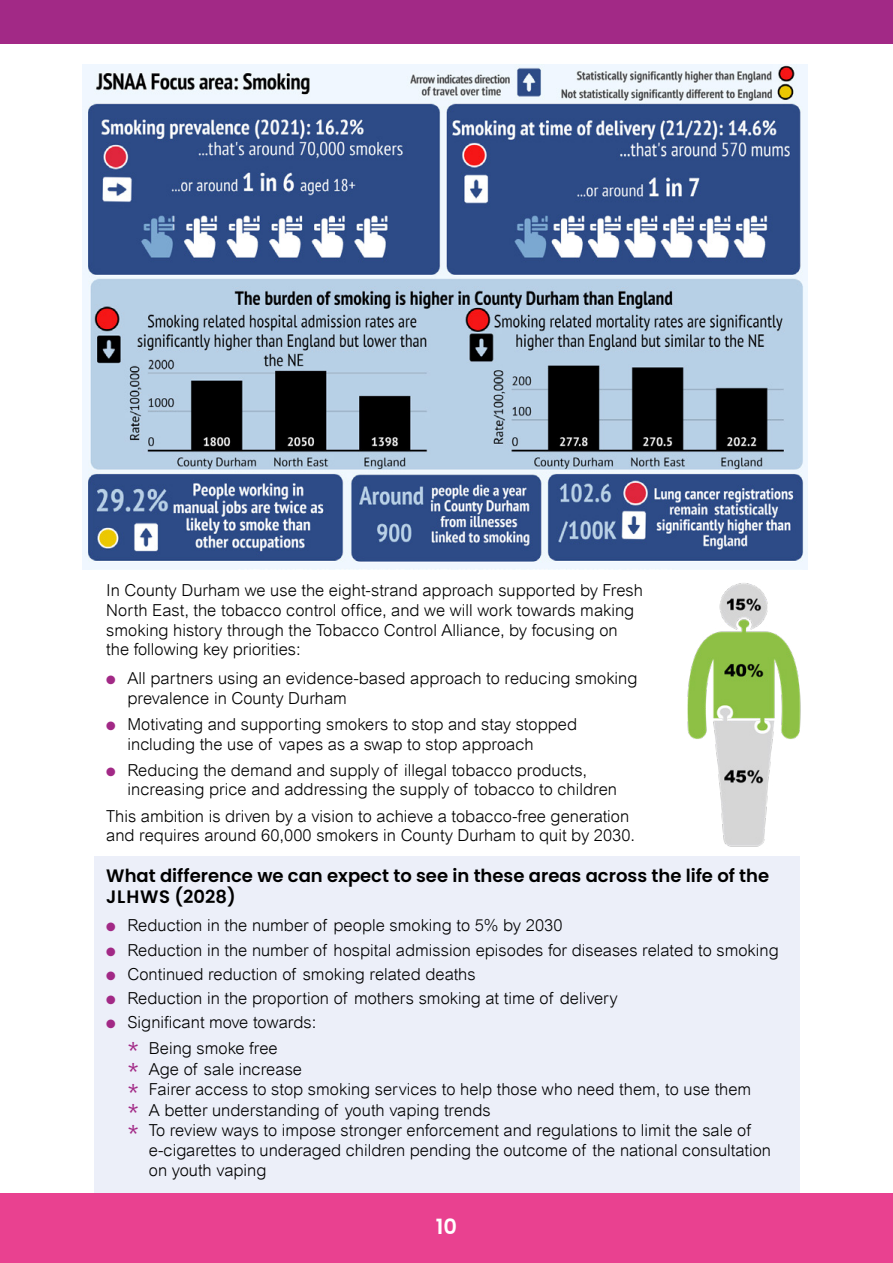
<style>
.page{position:relative;width:893px;height:1263px;background:#fff}
.page>*{position:absolute;margin:0;border:0;box-sizing:border-box;transform-origin:0 0}
.t1{font:600 21px "Poppins";color:#fff}
.t2{font:600 18px/21.6px "Poppins";color:#000}
.Para_body_text_11pt{font:300 16.5px/19.8px "Arial";color:#000}
.s1{color:#a22986}
.s2{font-size:30px;color:#a22986}
</style>
<div class="page">
<div style="left:0;top:0;width:893px;height:44px;background:#a22986"></div>
<div style="left:0;top:1193px;width:893px;height:70px;background:#e94190"></div>
<div style="left:94px;top:856px;width:706px;height:337px;background:#eceff9"></div>
<img style="left:83px;top:64px;width:724px;height:505px">
<img style="left:687px;top:583px;width:114px;height:264px">
<p class="Para_body_text_11pt" style="left:106px;top:580px;width:538px">In County Durham we use the eight-strand approach supported by Fresh North East, the tobacco control office, and we will work towards making smoking history through the Tobacco Control Alliance, by focusing on the following key priorities:</p>
<p class="Para_body_text_11pt" style="left:128px;top:668px;width:511px;text-indent:-21px"><span class="s1">●</span> All partners using an evidence-based approach to reducing smoking prevalence in County Durham</p>
<p class="Para_body_text_11pt" style="left:128px;top:714px;width:451px;text-indent:-21px"><span class="s1">●</span> Motivating and supporting smokers to stop and stay stopped including the use of vapes as a swap to stop approach</p>
<p class="Para_body_text_11pt" style="left:128px;top:760px;width:491px;text-indent:-21px"><span class="s1">●</span> Reducing the demand and supply of illegal tobacco products, increasing price and addressing the supply of tobacco to children</p>
<p class="Para_body_text_11pt" style="left:106px;top:806px;width:530px">This ambition is driven by a vision to achieve a tobacco-free generation and requires around 60,000 smokers in County Durham to quit by 2030.</p>
<h4 class="t2" style="left:106px;top:864px;width:664px">What difference we can expect to see in these areas across the life of the<br>JLHWS (2028)</h4>
<p class="Para_body_text_11pt" style="left:106px;top:916px;width:458px"><span class="s1">●</span> Reduction in the number of people smoking to 5% by 2030</p>
<p class="Para_body_text_11pt" style="left:106px;top:940px;width:674px"><span class="s1">●</span> Reduction in the number of hospital admission episodes for diseases related to smoking</p>
<p class="Para_body_text_11pt" style="left:106px;top:964px;width:371px"><span class="s1">●</span> Continued reduction of smoking related deaths</p>
<p class="Para_body_text_11pt" style="left:106px;top:988px;width:513px"><span class="s1">●</span> Reduction in the proportion of mothers smoking at time of delivery</p>
<p class="Para_body_text_11pt" style="left:106px;top:1012px;width:211px"><span class="s1">●</span> Significant move towards:</p>
<p class="Para_body_text_11pt" style="left:128px;top:1038px;width:152px"><span class="s2">*</span> Being smoke free</p>
<p class="Para_body_text_11pt" style="left:128px;top:1059px;width:176px"><span class="s2">*</span> Age of sale increase</p>
<p class="Para_body_text_11pt" style="left:128px;top:1079px;width:625px"><span class="s2">*</span> Fairer access to stop smoking services to help those who need them, to use them</p>
<p class="Para_body_text_11pt" style="left:128px;top:1100px;width:365px"><span class="s2">*</span> A better understanding of youth vaping trends</p>
<p class="Para_body_text_11pt" style="left:149px;top:1121px;width:624px;text-indent:-21px"><span class="s2">*</span> To review ways to impose stronger enforcement and regulations to limit the sale of e-cigarettes to underaged children pending the outcome of the national consultation on youth vaping</p>
<p class="t1" style="left:436px;top:1215px;width:23px">10</p>
</div>
